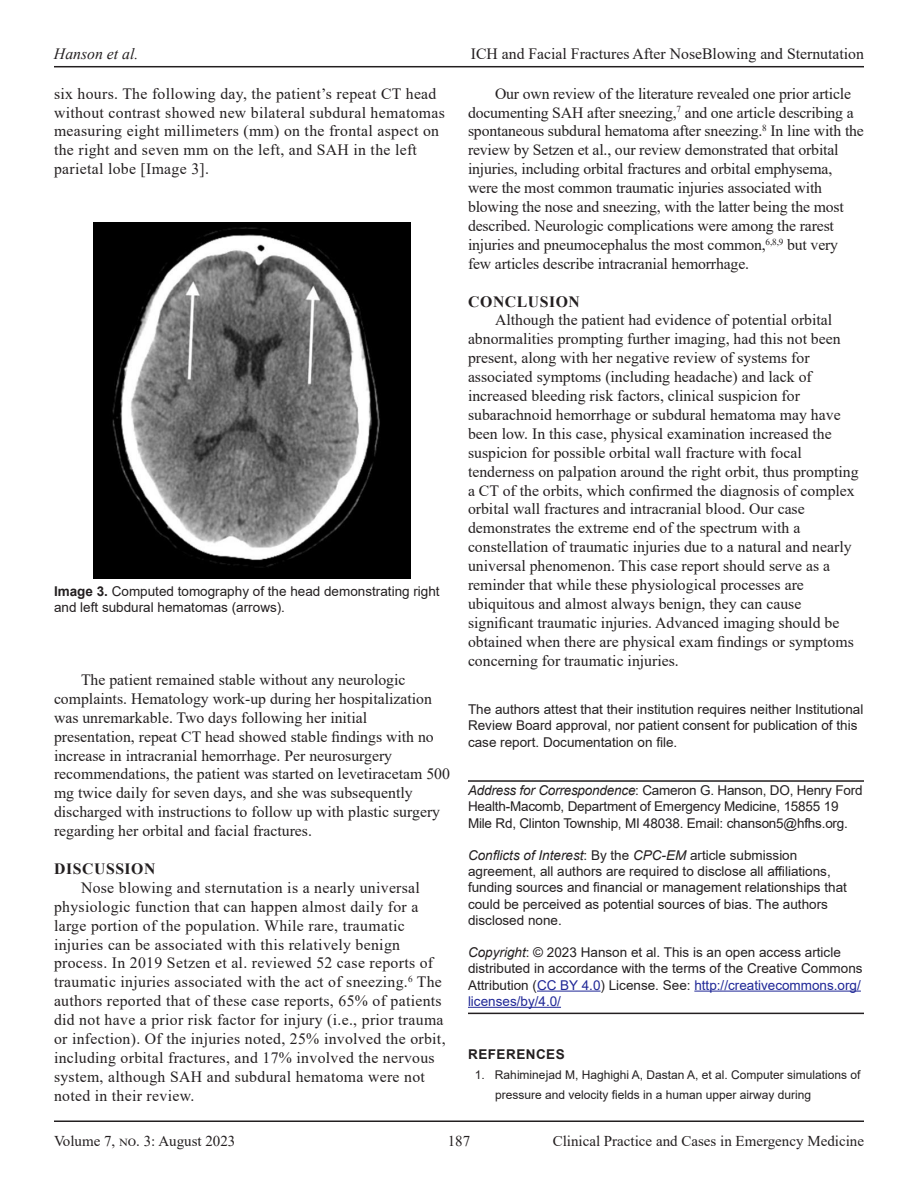
<style>
.page{position:relative;width:918px;height:1188px;background:#fff}
.page>*{position:absolute;margin:0;border:0;box-sizing:border-box;transform-origin:0 0}
.Body_Text{font:15.75px/18.9px "Times New Roman";color:#231f20}
.Body_Text-2{font:15.75px/18.9px "Times New Roman";letter-spacing:.02em;color:#231f20}
.Body_Titles{font:700 15.75px "Times New Roman";letter-spacing:.035em;color:#231f20}
.t1{font:italic 15.75px "Times New Roman";color:#231f20}
.t2{font:15px "Times New Roman";color:#231f20}
.Supervising_Section_Editor_Name{font:13.5px/16.2px "Arial";color:#231f20}
.Figures_Tables_text{font:13.5px/16.2px "Arial";color:#231f20}
.References_Title{font:700 13.5px "Arial";letter-spacing:.035em;color:#231f20}
.References_Text_1-9{font:12px/19.8px "Arial";color:#231f20}
.s1{font-style:italic}
.s2{color:#1f2796}
.s3{font-weight:700}
</style>
<div class="page">
<hr style="left:54px;top:1120px;width:810px;height:2px;background:#231f20">
<hr style="left:54px;top:66px;width:810px;height:1px;background:#231f20">
<hr style="left:468px;top:780px;width:396px;height:2px;background:#231f20">
<hr style="left:537px;top:991px;width:64px;height:1px;background:#1f2796">
<hr style="left:694px;top:991px;width:167px;height:1px;background:#1f2796">
<hr style="left:468px;top:1013px;width:396px;height:1px;background:#231f20">
<hr style="left:468px;top:1007px;width:93px;height:1px;background:#1f2796">
<img style="left:94px;top:222px;width:316px;height:357px">
<p class="t1" style="left:54px;top:43px;width:86px">Hanson et al.</p>
<p class="Body_Text" style="left:471px;top:44px;width:395px">ICH and Facial Fractures After NoseBlowing and Sternutation</p>
<p class="Body_Text-2" style="left:54px;top:83px;width:392px">six hours. The following day, the patient’s repeat CT head without contrast showed new bilateral subdural hematomas measuring eight millimeters (mm) on the frontal aspect on the right and seven mm on the left, and SAH in the left parietal lobe [Image 3].</p>
<p class="Body_Text" style="left:468px;top:83px;width:397px;text-indent:27px">Our own review of the literature revealed one prior article documenting SAH after sneezing,<sup>7</sup> and one article describing a spontaneous subdural hematoma after sneezing.<sup>8</sup> In line with the review by Setzen et al., our review demonstrated that orbital injuries, including orbital fractures and orbital emphysema, were the most common traumatic injuries associated with blowing the nose and sneezing, with the latter being the most described. Neurologic complications were among the rarest injuries and pneumocephalus the most common,<sup>6,8,9</sup> but very few articles describe intracranial hemorrhage.</p>
<p class="Body_Titles" style="left:468px;top:290px;width:113px">CONCLUSION</p>
<p class="Body_Text" style="left:468px;top:310px;width:392px;text-indent:27px">Although the patient had evidence of potential orbital abnormalities prompting further imaging, had this not been present, along with her negative review of systems for associated symptoms (including headache) and lack of increased bleeding risk factors, clinical suspicion for subarachnoid hemorrhage or subdural hematoma may have been low. In this case, physical examination increased the suspicion for possible orbital wall fracture with focal tenderness on palpation around the right orbit, thus prompting a CT of the orbits, which confirmed the diagnosis of complex orbital wall fractures and intracranial blood. Our case demonstrates the extreme end of the spectrum with a constellation of traumatic injuries due to a natural and nearly universal phenomenon. This case report should serve as a reminder that while these physiological processes are ubiquitous and almost always benign, they can cause significant traumatic injuries. Advanced imaging should be obtained when there are physical exam findings or symptoms concerning for traumatic injuries.</p>
<p class="Supervising_Section_Editor_Name" style="left:468px;top:701px;width:397px">The authors attest that their institution requires neither Institutional<br>Review Board approval, nor patient consent for publication of this case report. Documentation on file.</p>
<p class="Supervising_Section_Editor_Name" style="left:468px;top:782px;width:396px"><span class="s1">Address for Correspondence</span>: Cameron G. Hanson, DO, Henry Ford<br>Health-Macomb, Department of Emergency Medicine, 15855 19<br>Mile Rd, Clinton Township, MI 48038. Email: chanson5@hfhs.org.</p>
<p class="Supervising_Section_Editor_Name" style="left:468px;top:847px;width:380px"><span class="s1">Conflicts of Interest</span>: By the <span class="s1">CPC-EM</span> article submission agreement, all authors are required to disclose all affiliations, funding sources and financial or management relationships that could be perceived as potential sources of bias. The authors disclosed none.</p>
<p class="Supervising_Section_Editor_Name" style="left:468px;top:944px;width:396px"><span class="s1">Copyright</span>: © 2023 Hanson et al. This is an open access article distributed in accordance with the terms of the Creative Commons Attribution (<span class="s2">CC BY 4.0</span>) License. See: <span class="s2">http://creativecommons.org/ licenses/by/4.0/</span></p>
<p class="Figures_Tables_text" style="left:54px;top:583px;width:387px"><span class="s3">Image 3.</span> Computed tomography of the head demonstrating right and left subdural hematomas (arrows).</p>
<p class="Body_Text" style="left:54px;top:670px;width:398px;text-indent:27px">The patient remained stable without any neurologic complaints. Hematology work-up during her hospitalization was unremarkable. Two days following her initial presentation, repeat CT head showed stable findings with no increase in intracranial hemorrhage. Per neurosurgery recommendations, the patient was started on levetiracetam 500 mg twice daily for seven days, and she was subsequently discharged with instructions to follow up with plastic surgery regarding her orbital and facial fractures.</p>
<p class="Body_Titles" style="left:54px;top:857px;width:103px">DISCUSSION</p>
<p class="Body_Text-2" style="left:54px;top:878px;width:393px;text-indent:27px">Nose blowing and sternutation is a nearly universal physiologic function that can happen almost daily for a large portion of the population. While rare, traumatic injuries can be associated with this relatively benign process. In 2019 Setzen et al. reviewed 52 case reports of traumatic injuries associated with the act of sneezing.<sup>6</sup> The authors reported that of these case reports, 65% of patients did not have a prior risk factor for injury (i.e., prior trauma or infection). Of the injuries noted, 25% involved the orbit, including orbital fractures, and 17% involved the nervous system, although SAH and subdural hematoma were not noted in their review.</p>
<p class="References_Title" style="left:468px;top:1045px;width:98px">REFERENCES</p>
<p class="References_Text_1-9" style="left:495px;top:1065px;width:367px;text-indent:-20px">1. Rahiminejad M, Haghighi A, Dastan A, et al. Computer simulations of pressure and velocity fields in a human upper airway during</p>
<p class="t2" style="left:54px;top:1130px;width:183px">Volume 7, no. 3: August 2023</p>
<p class="t2" style="left:448px;top:1130px;width:24px">187</p>
<p class="t2" style="left:553px;top:1130px;width:313px">Clinical Practice and Cases in Emergency Medicine</p>
</div>
